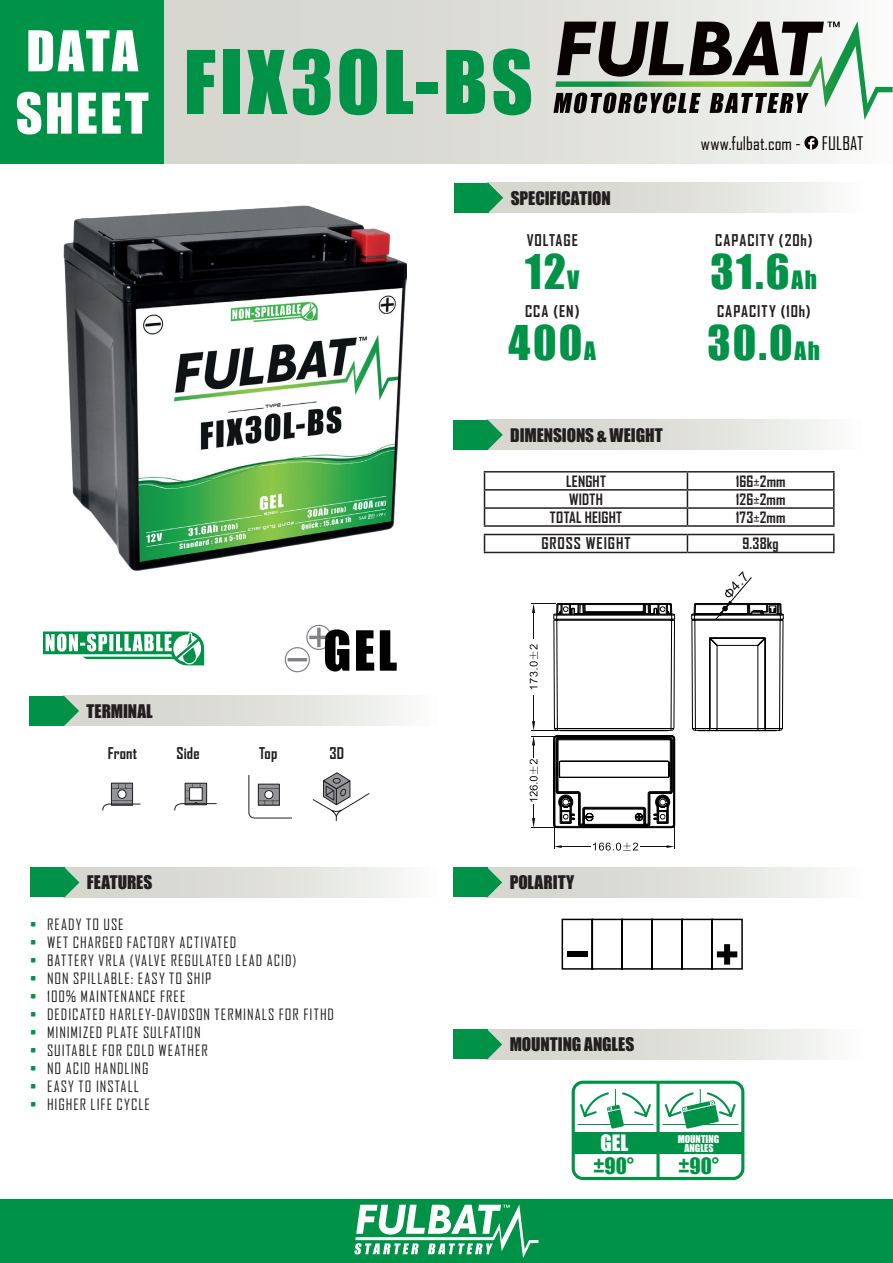
<style>
.page{position:relative;width:893px;height:1263px;background:#fff}
.page>*{position:absolute;margin:0;border:0;box-sizing:border-box;transform-origin:0 0}
.t1{font:81px "Impact";letter-spacing:.045em;color:#009246}
.t2{font:51.9px "Impact";color:#fff}
.t3{font:43.95px "Impact";letter-spacing:.045em;color:#009246}
.t4{font:20.7px "Impact";color:#009246}
.t5{font:20.7px "Impact";color:#fff}
.t6{font:18px "Agency FB";letter-spacing:.01em;color:#080302}
.t7{font:17.25px "Impact";letter-spacing:-.005em;color:#231f20}
.t8{font:700 15.6px "Agency FB";letter-spacing:.055em;color:#231f20}
.t9{font:15px "Agency FB";letter-spacing:.07em;color:#231f20}
.t10{font:700 15px "Agency FB";letter-spacing:.01em;color:#231f20}
.t11{font:9.9px/9.3px "Impact";color:#fff;text-align:center}
.s1{font-size:23.25px}
.s2{color:#009246}
</style>
<div class="page">
<div style="left:0;top:0;width:164px;height:164px;background:#009246"></div>
<div style="left:164px;top:0;width:729px;height:164px;background:linear-gradient(to right,#d0d0c9,#f3f4f3)"></div>
<div style="left:0;top:1199px;width:893px;height:64px;background:#009246"></div>
<img style="left:63px;top:205px;width:344px;height:365px">
<svg style="left:529px;top:571px;width:255px;height:279px"></svg>
<div style="left:63px;top:867px;width:377px;height:30px;background:linear-gradient(to right,#cfcec7,#f5f7f5)"></div>
<div style="left:30px;top:867px;width:34px;height:30px;background:#009246"></div>
<svg style="left:64px;top:867px;width:15px;height:30px"></svg>
<div style="left:63px;top:696px;width:377px;height:30px;background:linear-gradient(to right,#cfcec7,#f6f7f5)"></div>
<div style="left:30px;top:696px;width:34px;height:30px;background:#009246"></div>
<svg style="left:64px;top:696px;width:15px;height:30px"></svg>
<div style="left:486px;top:867px;width:377px;height:30px;background:linear-gradient(to right,#cfcec7,#f5f6f4)"></div>
<div style="left:453px;top:867px;width:34px;height:30px;background:#009246"></div>
<svg style="left:487px;top:867px;width:15px;height:30px"></svg>
<svg style="left:561px;top:918px;width:182px;height:52px"></svg>
<div style="left:567px;top:951px;width:20px;height:6px;background:#000"></div>
<div style="left:486px;top:1029px;width:377px;height:30px;background:linear-gradient(to right,#cfcec7,#f5f6f4)"></div>
<div style="left:453px;top:1029px;width:34px;height:30px;background:#009246"></div>
<svg style="left:487px;top:1029px;width:15px;height:30px"></svg>
<div style="left:572px;top:1081px;width:172px;height:99px;border:3px solid #009246;border-radius:10px"></div>
<div style="left:573px;top:1132px;width:170px;height:22px;background:#009246"></div>
<svg style="left:656px;top:1082px;width:4px;height:96px"></svg>
<hr style="left:616px;top:1124px;width:38px;height:1px;background:#009246">
<svg style="left:578px;top:1089px;width:73px;height:40px"></svg>
<hr style="left:662px;top:1124px;width:38px;height:1px;background:#009246">
<hr style="left:700px;top:1124px;width:38px;height:1px;background:#009246">
<svg style="left:664px;top:1089px;width:72px;height:40px"></svg>
<svg style="left:312px;top:772px;width:58px;height:49px"></svg>
<svg style="left:248px;top:775px;width:44px;height:44px"></svg>
<div style="left:185px;top:783px;width:22px;height:22px;background:#939598"></div>
<div style="left:185px;top:783px;width:22px;height:22px;border:1px solid #231f20"></div>
<svg style="left:186px;top:784px;width:7px;height:7px"></svg>
<div style="left:190px;top:788px;width:12px;height:12px;background:#fff"></div>
<div style="left:189px;top:787px;width:14px;height:14px;border:1px solid #231f20"></div>
<svg style="left:174px;top:798px;width:43px;height:13px"></svg>
<div style="left:111px;top:783px;width:22px;height:22px;background:#939598"></div>
<div style="left:111px;top:783px;width:22px;height:22px;border:1px solid #231f20"></div>
<div style="left:118px;top:790px;width:8px;height:8px;background:#fff;border-radius:50%"></div>
<div style="left:118px;top:789px;width:8px;height:10px;border:1px solid #231f20;border-radius:50%"></div>
<svg style="left:112px;top:784px;width:20px;height:5px"></svg>
<svg style="left:102px;top:800px;width:39px;height:11px"></svg>
<svg style="left:553px;top:21px;width:340px;height:99px"></svg>
<svg style="left:804px;top:136px;width:14px;height:14px"></svg>
<svg style="left:808px;top:138px;width:6px;height:12px"></svg>
<svg style="left:354px;top:1204px;width:184px;height:54px"></svg>
<div style="left:486px;top:420px;width:378px;height:30px;background:linear-gradient(to right,#cfcec7,#f6f7f5)"></div>
<div style="left:453px;top:420px;width:35px;height:30px;background:#009246"></div>
<svg style="left:488px;top:420px;width:15px;height:30px"></svg>
<hr style="left:484px;top:471px;width:203px;height:1px;background:#231f20">
<hr style="left:687px;top:471px;width:148px;height:1px;background:#231f20">
<hr style="left:484px;top:489px;width:203px;height:2px;background:#231f20">
<hr style="left:687px;top:489px;width:148px;height:2px;background:#231f20">
<hr style="left:484px;top:507px;width:203px;height:2px;background:#231f20">
<svg style="left:484px;top:472px;width:1px;height:53px"></svg>
<hr style="left:687px;top:507px;width:148px;height:2px;background:#231f20">
<svg style="left:687px;top:472px;width:1px;height:53px"></svg>
<svg style="left:833px;top:472px;width:2px;height:53px"></svg>
<hr style="left:484px;top:525px;width:203px;height:2px;background:#231f20">
<hr style="left:687px;top:525px;width:148px;height:2px;background:#231f20">
<hr style="left:484px;top:534px;width:203px;height:1px;background:#231f20">
<svg style="left:484px;top:535px;width:1px;height:17px"></svg>
<hr style="left:687px;top:534px;width:148px;height:1px;background:#231f20">
<svg style="left:687px;top:535px;width:1px;height:17px"></svg>
<svg style="left:833px;top:535px;width:2px;height:17px"></svg>
<hr style="left:484px;top:552px;width:203px;height:1px;background:#231f20">
<hr style="left:687px;top:552px;width:148px;height:1px;background:#231f20">
<svg style="left:43px;top:631px;width:161px;height:34px"></svg>
<svg style="left:285px;top:625px;width:64px;height:47px"></svg>
<svg style="left:356px;top:630px;width:18px;height:41px"></svg>
<svg style="left:380px;top:630px;width:17px;height:41px"></svg>
<div style="left:487px;top:183px;width:376px;height:30px;background:linear-gradient(to right,#cfcec7,#f5f6f4)"></div>
<div style="left:454px;top:183px;width:34px;height:30px;background:#009246"></div>
<svg style="left:488px;top:183px;width:15px;height:30px"></svg>
<h2 class="t2" style="left:26px;top:11px;width:113px">DATA</h2>
<h1 class="t1" style="left:16px;top:19px;width:519px"><sub>SHEET</sub> FIX30L-BS</h1>
<p class="t7" style="left:511px;top:184px;width:102px">SPECIFICATION</p>
<p class="t8" style="left:527px;top:230px;width:53px">VOLTAGE</p>
<h3 class="t3" style="left:525px;top:237px;width:56px">12<span class="s1">V</span></h3>
<p class="t8" style="left:525px;top:302px;width:56px">CCA (EN)</p>
<h3 class="t3" style="left:509px;top:308px;width:89px">400<span class="s1">A</span></h3>
<p class="t6" style="left:701px;top:132px;width:164px">www.fulbat.com - FULBAT</p>
<p class="t8" style="left:715px;top:230px;width:99px">CAPACITY (20h)</p>
<h3 class="t3" style="left:710px;top:237px;width:108px">31.6<span class="s1">Ah</span></h3>
<p class="t8" style="left:717px;top:302px;width:95px">CAPACITY (10h)</p>
<h3 class="t3" style="left:707px;top:308px;width:114px">30.0<span class="s1">Ah</span></h3>
<p class="t7" style="left:87px;top:698px;width:68px">TERMINAL</p>
<p class="t8" style="left:108px;top:743px;width:31px">Front</p>
<p class="t8" style="left:177px;top:743px;width:24px">Side</p>
<p class="t8" style="left:259px;top:743px;width:20px">Top</p>
<p class="t8" style="left:330px;top:743px;width:16px">3D</p>
<p class="t7" style="left:87px;top:869px;width:67px">FEATURES</p>
<p class="t9" style="left:30px;top:915px;width:95px"><span class="s2">•</span> READY TO USE</p>
<p class="t9" style="left:30px;top:933px;width:208px"><span class="s2">•</span> WET CHARGED FACTORY ACTIVATED</p>
<p class="t9" style="left:30px;top:951px;width:268px"><span class="s2">•</span> BATTERY VRLA (VALVE REGULATED LEAD ACID)</p>
<p class="t9" style="left:30px;top:969px;width:183px"><span class="s2">•</span> NON SPILLABLE: EASY TO SHIP</p>
<p class="t9" style="left:30px;top:987px;width:157px"><span class="s2">•</span> 100% MAINTENANCE FREE</p>
<p class="t9" style="left:30px;top:1005px;width:305px"><span class="s2">•</span> DEDICATED HARLEY-DAVIDSON TERMINALS FOR FITHD</p>
<p class="t9" style="left:30px;top:1023px;width:172px"><span class="s2">•</span> MINIMIZED PLATE SULFATION</p>
<p class="t9" style="left:30px;top:1041px;width:179px"><span class="s2">•</span> SUITABLE FOR COLD WEATHER</p>
<p class="t9" style="left:30px;top:1059px;width:120px"><span class="s2">•</span> NO ACID HANDLING</p>
<p class="t9" style="left:30px;top:1077px;width:110px"><span class="s2">•</span> EASY TO INSTALL</p>
<p class="t9" style="left:30px;top:1095px;width:121px"><span class="s2">•</span> HIGHER LIFE CYCLE</p>
<p class="t7" style="left:510px;top:421px;width:154px">DIMENSIONS &amp; WEIGHT</p>
<p class="t10" style="left:566px;top:472px;width:41px">LENGHT</p>
<p class="t10" style="left:736px;top:472px;width:51px">166±2mm</p>
<p class="t10" style="left:569px;top:490px;width:35px">WIDTH</p>
<p class="t10" style="left:736px;top:490px;width:51px">126±2mm</p>
<p class="t10" style="left:550px;top:508px;width:74px">TOTAL HEIGHT</p>
<p class="t10" style="left:736px;top:508px;width:51px">173±2mm</p>
<p class="t8" style="left:541px;top:534px;width:91px">GROSS WEIGHT</p>
<p class="t10" style="left:742px;top:534px;width:38px">9.38kg</p>
<p class="t7" style="left:510px;top:869px;width:66px">POLARITY</p>
<p class="t7" style="left:510px;top:1031px;width:126px">MOUNTING ANGLES</p>
<p class="t11" style="left:678px;top:1134px;width:43px">MOUNTING<br>ANGLES</p>
<h3 class="t5" style="left:600px;top:1127px;width:29px">GEL</h3>
<h3 class="t4" style="left:594px;top:1150px;width:42px">±90°</h3>
<h3 class="t4" style="left:678px;top:1150px;width:42px">±90°</h3>
</div>
